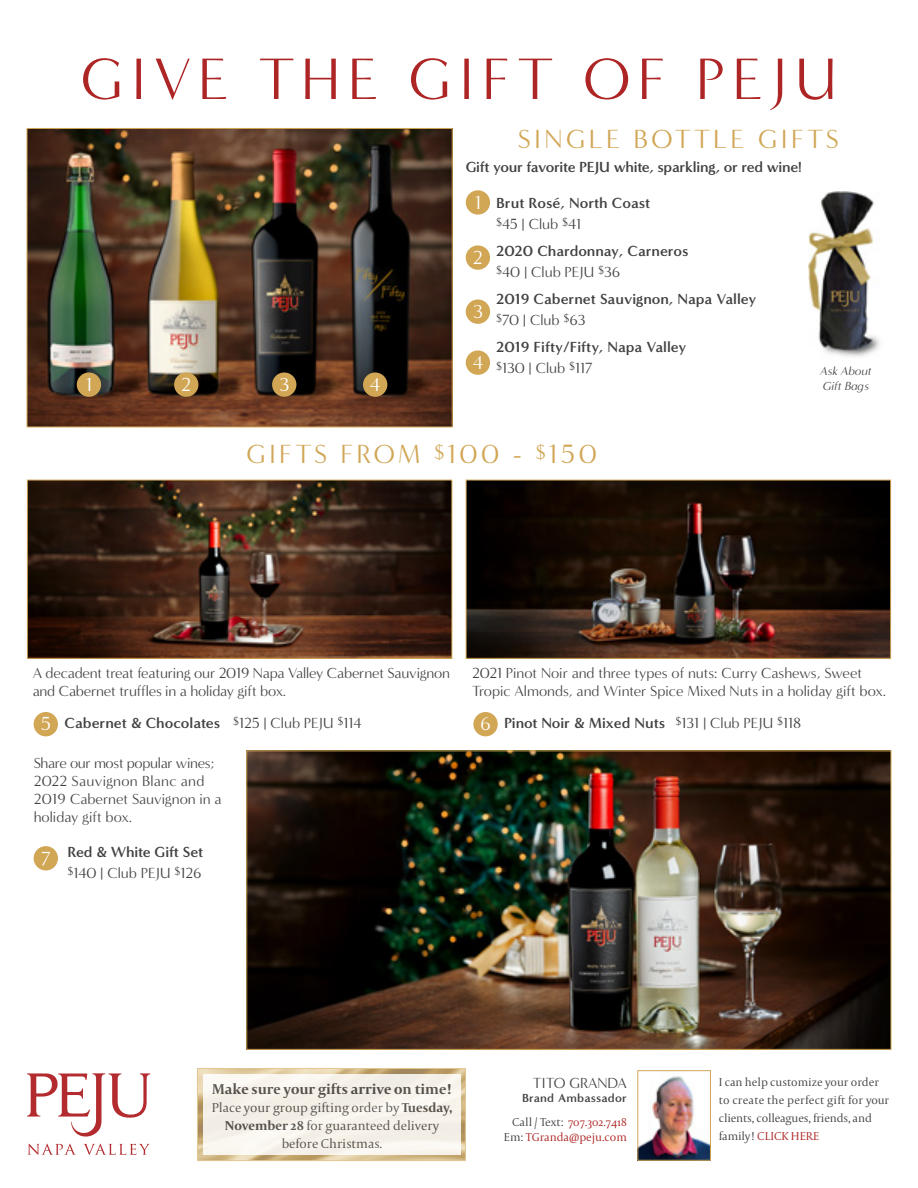
<style>
.page{position:relative;width:918px;height:1188px;background:#fff}
.page>*{position:absolute;margin:0;border:0;box-sizing:border-box;transform-origin:0 0}
.t1{font:60px "Minerva Modern";letter-spacing:.125em;color:#ae2525}
.t2{font:27px "Minerva Modern";letter-spacing:.125em;color:#d1a655}
.t3{font:19.2px "Minerva Modern";color:#fff}
.t4{font:15px/18px "Minerva Modern";color:#414042}
.t5{font:700 15px/21px "Minerva Modern";color:#414042}
.t6{font:700 15px "Minerva Modern";letter-spacing:-.02em;color:#414042}
.t7{font:700 15px "Capitolium 2";color:#414042}
.t8{font:300 13.5px/18px "Capitolium 2";color:#414042;text-align:center}
.t9{font:300 12px/18px "Capitolium 2";color:#414042}
.t10{font:300 12px/14.4px "Capitolium 2";color:#ae2525;text-align:right}
.t11{font:italic 12px/15px "Minerva Modern";color:#414042}
.t12{font:700 12px "Minerva Modern";letter-spacing:.02em;color:#414042}
.s1{font-weight:400}
.s2{font-weight:700}
.s3{color:#414042}
.s4{color:#ae2525}
</style>
<div class="page">
<div style="left:466px;top:190px;width:24px;height:25px;background:#d1a655;border-radius:50%"></div>
<div style="left:466px;top:245px;width:24px;height:25px;background:#d1a655;border-radius:50%"></div>
<div style="left:466px;top:299px;width:24px;height:25px;background:#d1a655;border-radius:50%"></div>
<div style="left:466px;top:350px;width:24px;height:25px;background:#d1a655;border-radius:50%"></div>
<img style="left:809px;top:191px;width:71px;height:166px">
<img style="left:199px;top:1070px;width:265px;height:89px">
<div style="left:197px;top:1068px;width:269px;height:93px;border:1px solid #d1a655"></div>
<div style="left:203px;top:1074px;width:258px;height:81px;background:#f6f2ea"></div>
<svg style="left:27px;top:1073px;width:123px;height:82px"></svg>
<img style="left:29px;top:482px;width:421px;height:175px">
<div style="left:27px;top:480px;width:425px;height:179px;border:1px solid #d1a655"></div>
<img style="left:468px;top:482px;width:421px;height:175px">
<div style="left:466px;top:480px;width:425px;height:179px;border:1px solid #d1a655"></div>
<img style="left:248px;top:753px;width:641px;height:295px">
<img style="left:29px;top:130px;width:422px;height:295px">
<div style="left:27px;top:128px;width:426px;height:299px;border:1px solid #d1a655"></div>
<img style="left:639px;top:1076px;width:70px;height:83px">
<div style="left:637px;top:1070px;width:74px;height:91px;border:1px solid #d1a655"></div>
<div style="left:34px;top:712px;width:24px;height:24px;background:#d1a655;border-radius:50%"></div>
<div style="left:473px;top:712px;width:25px;height:24px;background:#d1a655;border-radius:50%"></div>
<div style="left:34px;top:846px;width:24px;height:24px;background:#d1a655;border-radius:50%"></div>
<div style="left:77px;top:372px;width:24px;height:25px;background:#d1a655;border-radius:50%"></div>
<div style="left:174px;top:372px;width:24px;height:25px;background:#d1a655;border-radius:50%"></div>
<div style="left:272px;top:372px;width:24px;height:25px;background:#d1a655;border-radius:50%"></div>
<div style="left:363px;top:372px;width:24px;height:25px;background:#d1a655;border-radius:50%"></div>
<h1 class="t1" style="left:81px;top:44px;width:758px">GIVE THE GIFT OF PEJU</h1>
<p class="t3" style="left:86px;top:373px;width:8px">1</p>
<p class="t3" style="left:181px;top:373px;width:11px">2</p>
<p class="t3" style="left:279px;top:373px;width:11px">3</p>
<p class="t3" style="left:370px;top:373px;width:12px">4</p>
<h2 class="t2" style="left:518px;top:124px;width:322px">SINGLE BOTTLE GIFTS</h2>
<p class="t6" style="left:466px;top:158px;width:338px">Gift your favorite PEJU white, sparkling, or red wine!</p>
<p class="t3" style="left:475px;top:191px;width:8px">1</p>
<p class="t5" style="left:496px;top:192px;width:156px">Brut Rosé, North Coast <sup>$</sup><span class="s1">45 | Club</span> <sup>$</sup><span class="s1">41</span></p>
<p class="t5" style="left:496px;top:240px;width:194px">2020 Chardonnay, Carneros <sup>$</sup><span class="s1">40 | Club PEJU</span> <sup>$</sup><span class="s1">36</span></p>
<p class="t5" style="left:496px;top:288px;width:262px">2019 Cabernet Sauvignon, Napa Valley <sup>$</sup><span class="s1">70 | Club</span> <sup>$</sup><span class="s1">63</span></p>
<p class="t5" style="left:496px;top:336px;width:192px">2019 Fifty/Fifty, Napa Valley <sup>$</sup><span class="s1">130 | Club</span> <sup>$</sup><span class="s1">117</span></p>
<p class="t3" style="left:473px;top:246px;width:11px">2</p>
<p class="t3" style="left:473px;top:300px;width:11px">3</p>
<p class="t3" style="left:473px;top:351px;width:12px">4</p>
<p class="t11" style="left:820px;top:363px;width:53px">Ask About<br>Gift Bags</p>
<h2 class="t2" style="left:246px;top:439px;width:352px">GIFTS FROM <sup>$</sup>100 - <sup>$</sup>150</h2>
<p class="t4" style="left:33px;top:664px;width:419px">A decadent treat featuring our 2019 Napa Valley Cabernet Sauvignon and Cabernet truffles in a holiday gift box.</p>
<p class="t3" style="left:41px;top:713px;width:12px">5</p>
<p class="t5" style="left:504px;top:713px;width:299px">Pinot Noir &amp; Mixed Nuts <sup>$</sup><span class="s1">131 | Club PEJU</span> <sup>$</sup><span class="s1">118</span></p>
<p class="t4" style="left:472px;top:664px;width:415px">2021 Pinot Noir and three types of nuts: Curry Cashews, Sweet<br>Tropic Almonds, and Winter Spice Mixed Nuts in a holiday gift box.</p>
<p class="t3" style="left:480px;top:713px;width:12px">6</p>
<p class="t5" style="left:65px;top:713px;width:299px">Cabernet &amp; Chocolates <sup>$</sup><span class="s1">125 | Club PEJU</span> <sup>$</sup><span class="s1">114</span></p>
<p class="t4" style="left:34px;top:754px;width:189px">Share our most popular wines;<br>2022 Sauvignon Blanc and<br>2019 Cabernet Sauvignon in a holiday gift box.</p>
<p class="t5" style="left:67px;top:842px;width:137px">Red &amp; White Gift Set <sup>$</sup><span class="s1">140 | Club PEJU</span> <sup>$</sup><span class="s1">126</span></p>
<p class="t3" style="left:41px;top:847px;width:11px">7</p>
<p class="t7" style="left:212px;top:1079px;width:241px">Make sure your gifts arrive on time!</p>
<p class="t8" style="left:212px;top:1098px;width:242px">Place your group gifting order by <span class="s2">Tuesday,<br>November 28</span> for guaranteed delivery before Christmas.</p>
<p class="t4" style="left:533px;top:1074px;width:96px">TITO GRANDA</p>
<p class="t12" style="left:522px;top:1091px;width:106px">Brand Ambassador</p>
<p class="t10" style="left:504px;top:1115px;width:125px"><span class="s3">Call / Text:</span> 707.302.7418<br><span class="s3">Em:</span> TGranda@peju.com</p>
<p class="t9" style="left:719px;top:1073px;width:172px">I can help customize your order to create the perfect gift for your clients, colleagues, friends, and family! <span class="s4">CLICK HERE</span></p>
</div>
